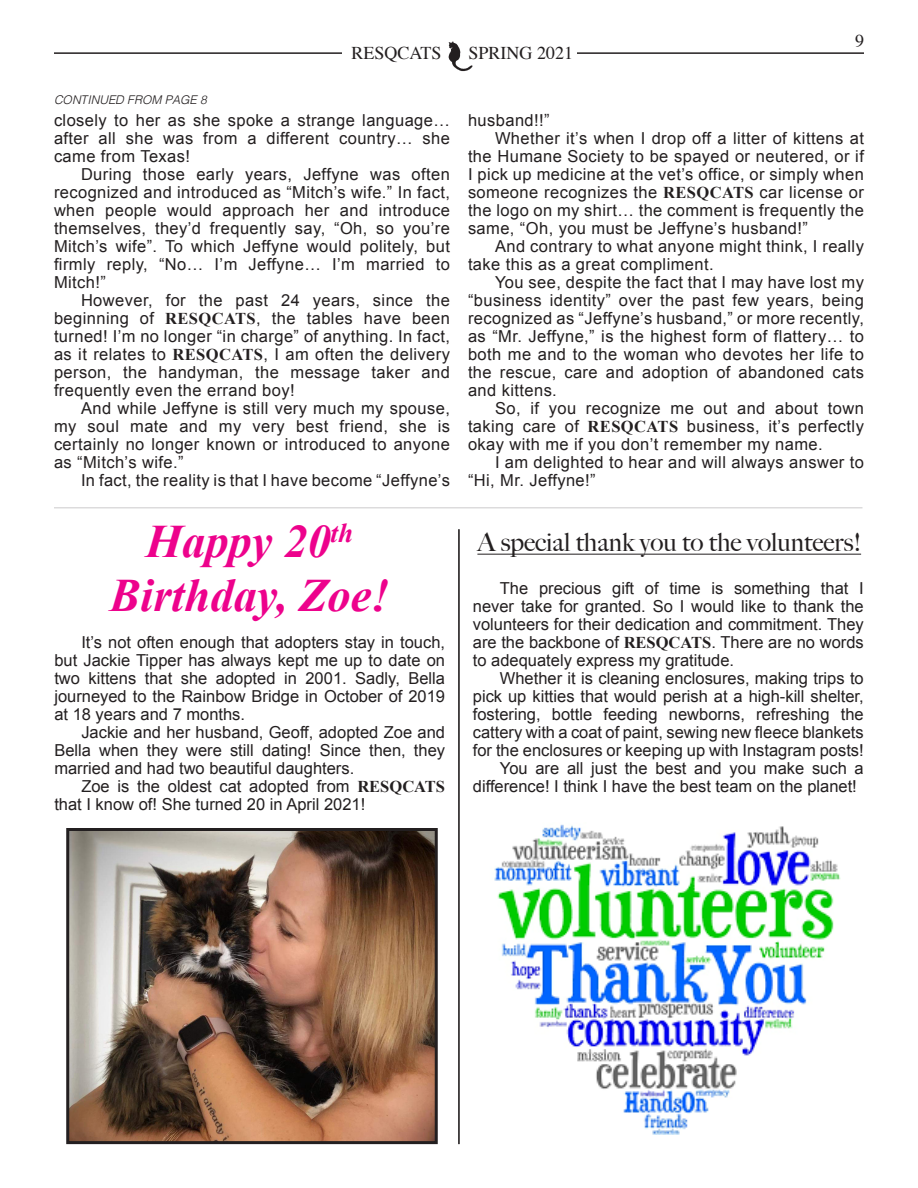
<style>
.page{position:relative;width:918px;height:1188px;background:#fff}
.page>*{position:absolute;margin:0;border:0;box-sizing:border-box;transform-origin:0 0}
.t1{font:italic 700 46.5px/53.1px "Times New Roman";color:#ed028c;text-align:center}
.t2{font:500 25.5px "Big Caslon";color:#231f20}
.t3{font:18px "Times";color:#231f20}
.t4{font:16.5px/18px "Arial";letter-spacing:.025em;color:#231f20;text-align:justify}
.t5{font:16.5px/18px "Arial";color:#231f20}
.t6{font:italic 300 12px "Helvetica";color:#231f20}
.s1{font-family:"Times New Roman";font-weight:700}
</style>
<div class="page">
<hr style="left:54px;top:52px;width:810px;height:2px;background:#231f20">
<div style="left:343px;top:45px;width:234px;height:45px;background:#fff"></div>
<img style="left:448px;top:41px;width:25px;height:31px">
<hr style="left:54px;top:507px;width:808px;height:1px;background:#231f20">
<hr style="left:459px;top:529px;width:1px;height:615px;background:#231f20">
<hr style="left:458px;top:529px;width:1px;height:615px;background:#231f20">
<img style="left:70px;top:832px;width:364px;height:308px">
<div style="left:66px;top:828px;width:372px;height:316px;border:3px solid #231f20"></div>
<img style="left:494px;top:824px;width:347px;height:310px">
<hr style="left:477px;top:554px;width:384px;height:1px;background:#231f20">
<p class="t6" style="left:54px;top:90px;width:154px">CONTINUED FROM PAGE 8</p>
<p class="t3" style="left:352px;top:36px;width:92px">RESQCATS</p>
<p class="t3" style="left:469px;top:36px;width:106px">SPRING 2021</p>
<p class="t3" style="left:855px;top:24px;width:10px">9</p>
<p class="t4" style="left:54px;top:111px;width:397px">closely to her as she spoke a strange language… after all she was from a different country… she came from Texas!</p>
<p class="t4" style="left:54px;top:165px;width:397px;text-indent:27px">During those early years, Jeffyne was often recognized and introduced as “Mitch’s wife.” In fact, when people would approach her and introduce themselves, they’d frequently say, “Oh, so you’re Mitch’s wife”. To which Jeffyne would politely, but firmly reply, “No… I’m Jeffyne… I’m married to Mitch!”</p>
<p class="t4" style="left:54px;top:291px;width:397px;text-indent:27px">However, for the past 24 years, since the beginning of <span class="s1">RESQCATS</span>, the tables have been turned! I’m no longer “in charge” of anything. In fact, as it relates to <span class="s1">RESQCATS</span>, I am often the delivery person, the handyman, the message taker and frequently even the errand boy!</p>
<p class="t4" style="left:54px;top:399px;width:398px;text-indent:27px">And while Jeffyne is still very much my spouse, my soul mate and my very best friend, she is certainly no longer known or introduced to anyone as “Mitch’s wife.”</p>
<p class="t4" style="left:81px;top:471px;width:371px">In fact, the reality is that I have become “Jeffyne’s</p>
<p class="t1" style="left:110px;top:514px;width:281px">Happy 20<sup>th<br></sup>Birthday, Zoe!</p>
<p class="t4" style="left:54px;top:633px;width:392px;text-indent:27px">It’s not often enough that adopters stay in touch, but Jackie Tipper has always kept me up to date on two kittens that she adopted in 2001. Sadly, Bella journeyed to the Rainbow Bridge in October of 2019 at 18 years and 7 months.</p>
<p class="t4" style="left:54px;top:723px;width:392px;text-indent:27px">Jackie and her husband, Geoff, adopted Zoe and Bella when they were still dating! Since then, they married and had two beautiful daughters.</p>
<p class="t5" style="left:54px;top:777px;width:392px;text-indent:27px">Zoe is the oldest cat adopted from <span class="s1">RESQCATS </span>that I know of! She turned 20 in April 2021!</p>
<p class="t4" style="left:468px;top:111px;width:83px">husband!!”</p>
<p class="t4" style="left:468px;top:129px;width:398px;text-indent:27px">Whether it’s when I drop off a litter of kittens at the Humane Society to be spayed or neutered, or if I pick up medicine at the vet’s office, or simply when someone recognizes the <span class="s1">RESQCATS</span> car license or the logo on my shirt… the comment is frequently the same, “Oh, you must be Jeffyne’s husband!”</p>
<p class="t4" style="left:468px;top:237px;width:397px;text-indent:27px">And contrary to what anyone might think, I really take this as a great compliment.</p>
<p class="t4" style="left:468px;top:273px;width:398px;text-indent:27px">You see, despite the fact that I may have lost my “business identity” over the past few years, being recognized as “Jeffyne’s husband,” or more recently, as “Mr. Jeffyne,” is the highest form of flattery… to both me and to the woman who devotes her life to the rescue, care and adoption of abandoned cats and kittens.</p>
<p class="t4" style="left:468px;top:399px;width:397px;text-indent:27px">So, if you recognize me out and about town taking care of <span class="s1">RESQCATS</span> business, it’s perfectly okay with me if you don’t remember my name.</p>
<p class="t4" style="left:468px;top:453px;width:397px;text-indent:27px">I am delighted to hear and will always answer to “Hi, Mr. Jeffyne!”</p>
<p class="t2" style="left:477px;top:521px;width:385px">A special thank you to the volunteers!</p>
<p class="t4" style="left:473px;top:579px;width:392px;text-indent:27px">The precious gift of time is something that I never take for granted. So I would like to thank the volunteers for their dedication and commitment. They are the backbone of <span class="s1">RESQCATS</span>. There are no words to adequately express my gratitude.</p>
<p class="t4" style="left:473px;top:669px;width:392px;text-indent:27px">Whether it is cleaning enclosures, making trips to pick up kitties that would perish at a high-kill shelter, fostering, bottle feeding newborns, refreshing the cattery with a coat of paint, sewing new fleece blankets for the enclosures or keeping up with Instagram posts!</p>
<p class="t5" style="left:473px;top:759px;width:392px;text-indent:27px">You are all just the best and you make such a difference! I think I have the best team on the planet!</p>
</div>
